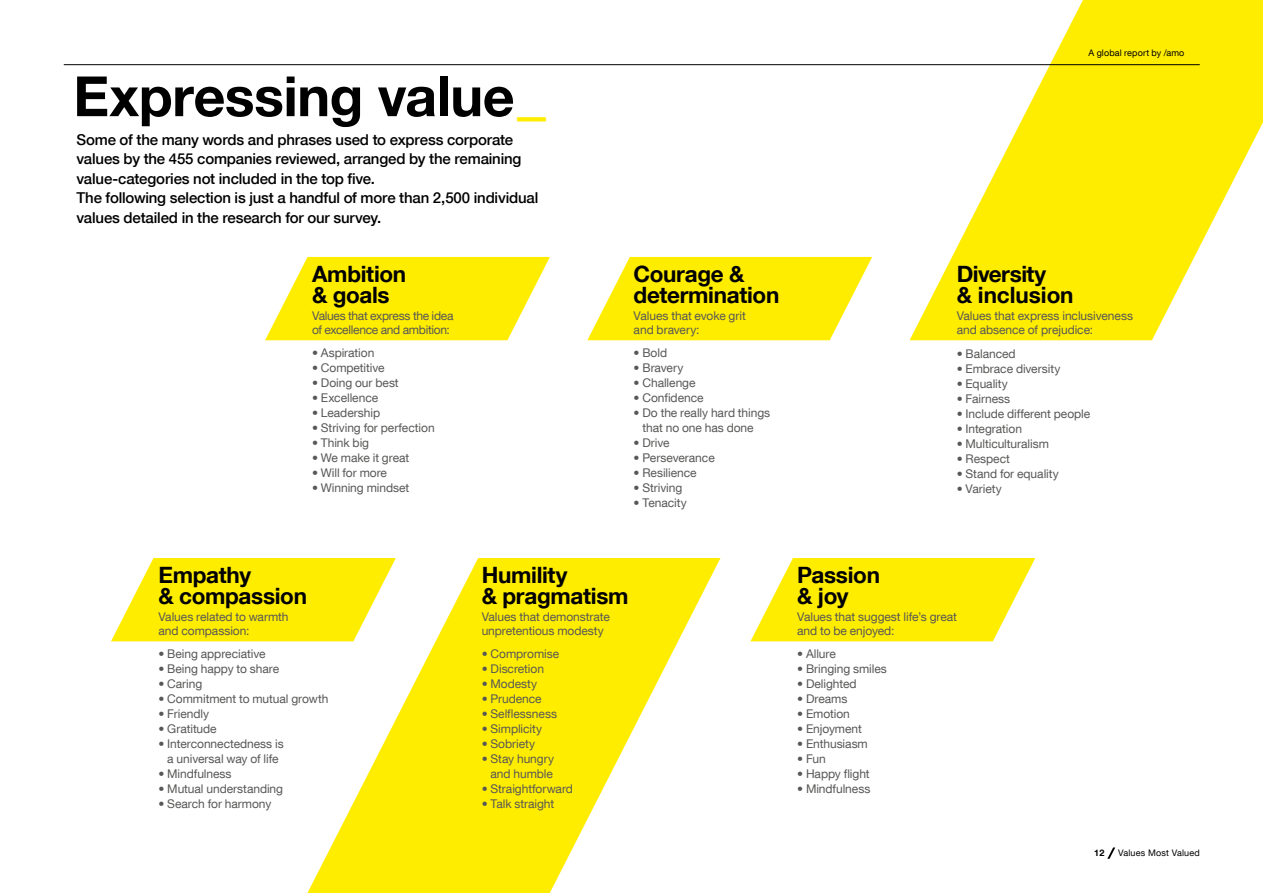
<style>
.page{position:relative;width:1263px;height:893px;background:#fff}
.page>*{position:absolute;margin:0;border:0;box-sizing:border-box;transform-origin:0 0}
.t1{font:700 55.5px "Helvetica Neue LT Com";letter-spacing:-.01em;color:#000}
.t2{font:700 22.5px/21px "Helvetica Neue LT Com";letter-spacing:-.015em;color:#000}
.t3{font:500 15px/19.5px "Helvetica Neue LT Com";letter-spacing:-.01em;color:#000}
.t4{font:12px/13.5px "Helvetica Neue LT Com";letter-spacing:-.005em;color:#575756}
.t5{font:12px/13.5px "Helvetica Neue LT Com";letter-spacing:-.025em;color:#575756}
.t6{font:9px "Helvetica Neue LT Com";letter-spacing:.02em;color:#000}
.t7{font:700 9px "Helvetica Neue LT Com";color:#000}
</style>
<div class="page">
<svg style="left:909px;top:0;width:354px;height:340px;fill:#ffed00"></svg>
<svg style="left:265px;top:257px;width:285px;height:83px;background:#ffef26"></svg>
<svg style="left:587px;top:257px;width:285px;height:83px;background:#ffef26"></svg>
<svg style="left:307px;top:558px;width:413px;height:335px;fill:#ffed00"></svg>
<svg style="left:111px;top:558px;width:285px;height:83px;background:#ffef26"></svg>
<svg style="left:750px;top:558px;width:285px;height:83px;background:#ffef26"></svg>
<svg style="left:1107px;top:847px;width:8px;height:12px"></svg>
<hr style="left:64px;top:64px;width:1135px;height:1px;background:#000">
<h1 class="t1" style="left:73px;top:61px;width:479px">Expressing value<sub>—</sub></h1>
<p class="t3" style="left:77px;top:129px;width:463px">Some of the many words and phrases used to express corporate values by the 455 companies reviewed, arranged by the remaining value-categories not included in the top five.<br>The following selection is just a handful of more than 2,500 individual values detailed in the research for our survey.</p>
<h2 class="t2" style="left:312px;top:262px;width:96px">Ambition &amp; goals</h2>
<p class="t5" style="left:312px;top:309px;width:143px">Values that express the idea of excellence and ambition:</p>
<p class="t4" style="left:312px;top:346px;width:64px">• Aspiration</p>
<p class="t4" style="left:312px;top:361px;width:74px">• Competitive</p>
<p class="t4" style="left:312px;top:376px;width:88px">• Doing our best</p>
<p class="t4" style="left:312px;top:391px;width:68px">• Excellence</p>
<p class="t4" style="left:312px;top:406px;width:70px">• Leadership</p>
<p class="t4" style="left:312px;top:421px;width:124px">• Striving for perfection</p>
<p class="t4" style="left:312px;top:436px;width:59px">• Think big</p>
<p class="t4" style="left:312px;top:451px;width:99px">• We make it great</p>
<p class="t4" style="left:312px;top:466px;width:77px">• Will for more</p>
<p class="t4" style="left:312px;top:481px;width:99px">• Winning mindset</p>
<h2 class="t2" style="left:634px;top:262px;width:147px">Courage &amp; determination</h2>
<p class="t4" style="left:634px;top:309px;width:114px">Values that evoke grit and bravery:</p>
<p class="t4" style="left:634px;top:346px;width:35px">• Bold</p>
<p class="t4" style="left:634px;top:361px;width:51px">• Bravery</p>
<p class="t4" style="left:634px;top:376px;width:63px">• Challenge</p>
<p class="t4" style="left:634px;top:391px;width:71px">• Confidence</p>
<p class="t4" style="left:642px;top:405px;width:129px;line-height:15px;text-indent:-9px">• Do the really hard things that no one has done</p>
<p class="t4" style="left:634px;top:436px;width:38px">• Drive</p>
<p class="t4" style="left:634px;top:451px;width:83px">• Perseverance</p>
<p class="t4" style="left:634px;top:466px;width:65px">• Resilience</p>
<p class="t4" style="left:634px;top:481px;width:50px">• Striving</p>
<p class="t4" style="left:634px;top:496px;width:55px">• Tenacity</p>
<p class="t6" style="left:1088px;top:47px;width:97px">A global report by /amo</p>
<h2 class="t2" style="left:957px;top:262px;width:118px">Diversity<br>&amp; inclusion</h2>
<p class="t4" style="left:957px;top:309px;width:178px">Values that express inclusiveness and absence of prejudice:</p>
<p class="t4" style="left:957px;top:346px;width:61px">• Balanced</p>
<p class="t4" style="left:957px;top:361px;width:105px">• Embrace diversity</p>
<p class="t4" style="left:957px;top:376px;width:53px">• Equality</p>
<p class="t4" style="left:957px;top:391px;width:55px">• Fairness</p>
<p class="t4" style="left:957px;top:406px;width:135px">• Include different people</p>
<p class="t4" style="left:957px;top:421px;width:67px">• Integration</p>
<p class="t4" style="left:957px;top:436px;width:94px">• Multiculturalism</p>
<p class="t4" style="left:957px;top:451px;width:55px">• Respect</p>
<p class="t4" style="left:957px;top:466px;width:104px">• Stand for equality</p>
<p class="t4" style="left:957px;top:481px;width:46px">• Variety</p>
<h2 class="t2" style="left:158px;top:563px;width:150px">Empathy<br>&amp; compassion</h2>
<p class="t4" style="left:158px;top:610px;width:132px">Values related to warmth and compassion:</p>
<p class="t4" style="left:158px;top:647px;width:109px">• Being appreciative</p>
<p class="t4" style="left:158px;top:662px;width:122px">• Being happy to share</p>
<p class="t4" style="left:158px;top:677px;width:45px">• Caring</p>
<p class="t4" style="left:158px;top:692px;width:171px">• Commitment to mutual growth</p>
<p class="t4" style="left:158px;top:707px;width:52px">• Friendly</p>
<p class="t4" style="left:158px;top:722px;width:60px">• Gratitude</p>
<p class="t4" style="left:158px;top:736px;width:127px;line-height:15px;text-align:center">• Interconnectedness is a universal way of life</p>
<p class="t4" style="left:158px;top:767px;width:75px">• Mindfulness</p>
<p class="t4" style="left:158px;top:782px;width:126px">• Mutual understanding</p>
<p class="t4" style="left:158px;top:797px;width:114px">• Search for harmony</p>
<h2 class="t2" style="left:482px;top:563px;width:148px">Humility<br>&amp; pragmatism</h2>
<p class="t4" style="left:482px;top:610px;width:130px">Values that demonstrate unpretentious modesty</p>
<p class="t4" style="left:482px;top:647px;width:79px">• Compromise</p>
<p class="t4" style="left:482px;top:662px;width:64px">• Discretion</p>
<p class="t4" style="left:482px;top:677px;width:57px">• Modesty</p>
<p class="t4" style="left:482px;top:692px;width:62px">• Prudence</p>
<p class="t4" style="left:482px;top:707px;width:77px">• Selflessness</p>
<p class="t4" style="left:482px;top:722px;width:62px">• Simplicity</p>
<p class="t4" style="left:482px;top:737px;width:55px">• Sobriety</p>
<p class="t4" style="left:482px;top:751px;width:74px;line-height:15px;text-align:right">• Stay hungry and humble</p>
<p class="t4" style="left:482px;top:782px;width:93px">• Straightforward</p>
<p class="t4" style="left:482px;top:797px;width:74px">• Talk straight</p>
<h2 class="t2" style="left:797px;top:563px;width:84px">Passion &amp; joy</h2>
<p class="t4" style="left:797px;top:610px;width:161px">Values that suggest life’s great and to be enjoyed:</p>
<p class="t4" style="left:797px;top:647px;width:40px">• Allure</p>
<p class="t4" style="left:797px;top:662px;width:91px">• Bringing smiles</p>
<p class="t4" style="left:797px;top:677px;width:61px">• Delighted</p>
<p class="t4" style="left:797px;top:692px;width:52px">• Dreams</p>
<p class="t4" style="left:797px;top:707px;width:54px">• Emotion</p>
<p class="t4" style="left:797px;top:722px;width:66px">• Enjoyment</p>
<p class="t4" style="left:797px;top:737px;width:72px">• Enthusiasm</p>
<p class="t4" style="left:797px;top:752px;width:30px">• Fun</p>
<p class="t4" style="left:797px;top:767px;width:74px">• Happy flight</p>
<p class="t4" style="left:797px;top:782px;width:75px">• Mindfulness</p>
<p class="t7" style="left:1094px;top:847px;width:12px">12</p>
<p class="t6" style="left:1118px;top:847px;width:83px">Values Most Valued</p>
</div>
